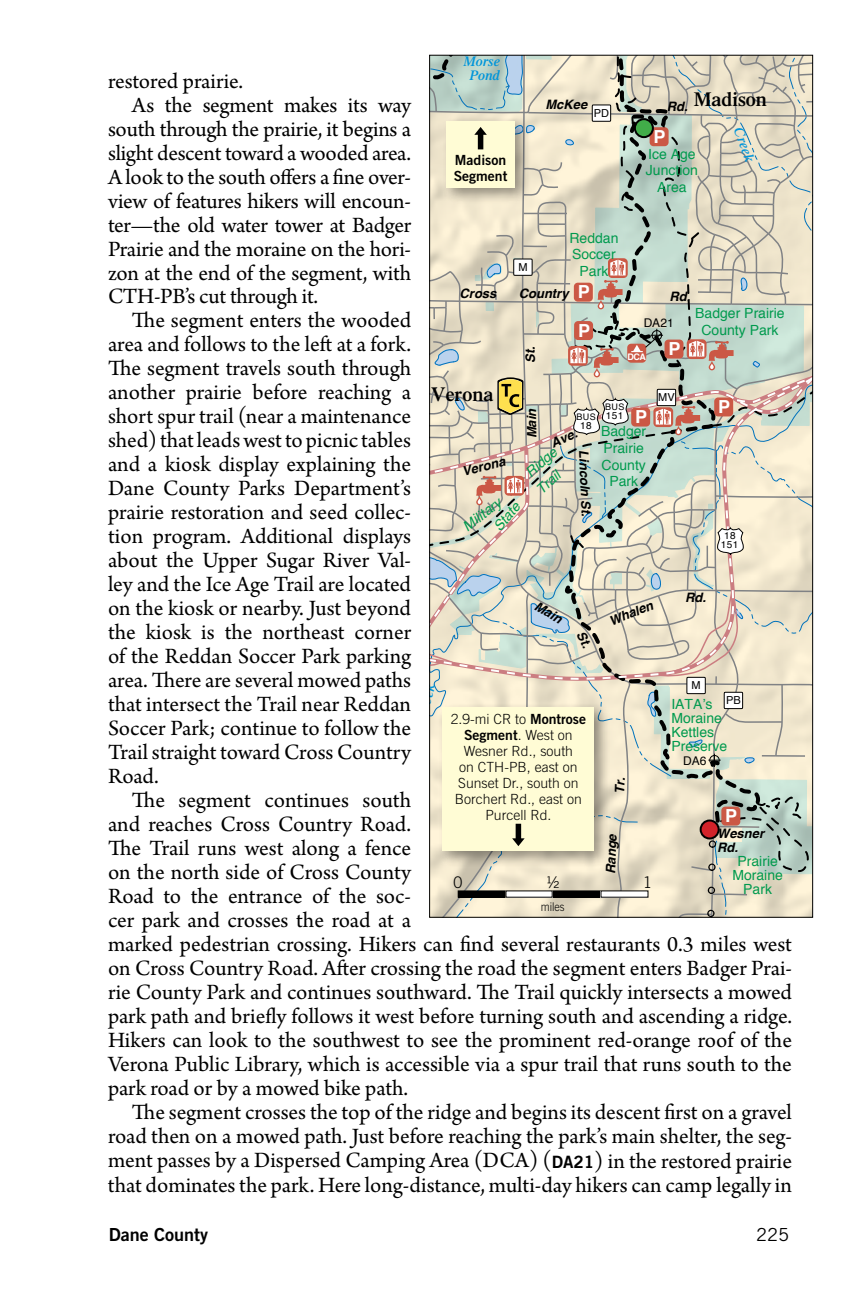
<style>
.page{position:relative;width:864px;height:1296px;background:#fff}
.page>*{position:absolute;margin:0;border:0;box-sizing:border-box;transform-origin:0 0}
.t1{font:23px "Arno Pro";letter-spacing:-.005em;color:#000}
.t2{font:600 20px "Times";color:#000}
.t3{font:18px "Trade Gothic Bold Two";color:#000}
.t4{font:700 18px "Helvetica";color:#fff}
.t5{font:18px "Trade Gothic";color:#000}
.t6{font:300 16px "Trade Gothic";color:#000}
.t7{font:14px/16.8px "Helvetica";color:#009a4e;text-align:center}
.t8{font:300 14px/16px "Trade Gothic";color:#000;text-align:center}
.t9{font:14px/16px "Trade Gothic Bold Two";color:#000}
.t10{font:italic 14px "Helvetica";color:#009a4e}
.t11{font:italic 600 14px/14px "Times";color:#0095da;text-align:center}
.t12{font:italic 700 13px/14px "Helvetica";color:#000}
.t13{font:12px "Helvetica";color:#000}
.t14{font:300 12px "Trade Gothic";color:#000;scale:.9 1}
.t15{font:11px "Helvetica";color:#000}
.t16{font:10px/9.2px "Helvetica";letter-spacing:.04em;color:#000;text-align:center}
.t17{font:9px "Helvetica";letter-spacing:.04em;color:#000}
.t18{font:700 9px "Helvetica";color:#fff}
.s1{font-family:"Trade Gothic Bold Two";font-size:17px}
.s2{font-family:"Trade Gothic Bold Two";font-weight:400}
.s3{font-family:"Trade Gothic";font-weight:300}
</style>
<div class="page">
<svg style="left:429px;top:55px;width:384px;height:862px;background:#d8d3bf"></svg>
<p class="t11" style="left:463px;top:54px;width:38px">Morse<br>Pond</p>
<p class="t1" style="left:108px;top:68px;width:137px">restored prairie.</p>
<p class="t1" style="left:132px;top:92px;width:281px">As the segment makes its way</p>
<p class="t1" style="left:108px;top:116px;width:305px">south through the prairie, it begins a</p>
<p class="t1" style="left:108px;top:140px;width:305px">slight descent toward a wooded area.</p>
<p class="t1" style="left:108px;top:164px;width:305px">A look to the south offers a fine over-</p>
<p class="t1" style="left:108px;top:188px;width:305px">view of features hikers will encoun-</p>
<p class="t1" style="left:108px;top:211px;width:305px">ter—the old water tower at Badger</p>
<p class="t1" style="left:108px;top:235px;width:305px">Prairie and the moraine on the hori-</p>
<p class="t1" style="left:108px;top:259px;width:305px">zon at the end of the segment, with</p>
<p class="t1" style="left:108px;top:283px;width:212px">CTH-PB’s cut through it.</p>
<p class="t1" style="left:132px;top:307px;width:281px">The segment enters the wooded</p>
<p class="t1" style="left:108px;top:331px;width:305px">area and follows to the left at a fork.</p>
<p class="t1" style="left:108px;top:355px;width:305px">The segment travels south through</p>
<p class="t1" style="left:108px;top:379px;width:305px">another prairie before reaching a</p>
<p class="t1" style="left:108px;top:403px;width:305px">short spur trail (near a maintenance</p>
<p class="t1" style="left:108px;top:427px;width:305px">shed) that leads west to picnic tables</p>
<p class="t1" style="left:108px;top:451px;width:305px">and a kiosk display explaining the</p>
<p class="t1" style="left:108px;top:475px;width:305px">Dane County Parks Department’s</p>
<p class="t1" style="left:108px;top:499px;width:305px">prairie restoration and seed collec-</p>
<p class="t1" style="left:108px;top:523px;width:305px">tion program. Additional displays</p>
<p class="t1" style="left:108px;top:547px;width:305px">about the Upper Sugar River Val-</p>
<p class="t1" style="left:108px;top:571px;width:305px">ley and the Ice Age Trail are located</p>
<p class="t1" style="left:108px;top:595px;width:305px">on the kiosk or nearby. Just beyond</p>
<p class="t1" style="left:108px;top:619px;width:305px">the kiosk is the northeast corner</p>
<p class="t1" style="left:108px;top:643px;width:305px">of the Reddan Soccer Park parking</p>
<p class="t1" style="left:108px;top:667px;width:305px">area. There are several mowed paths</p>
<p class="t1" style="left:108px;top:691px;width:305px">that intersect the Trail near Reddan</p>
<p class="t1" style="left:108px;top:715px;width:305px">Soccer Park; continue to follow the</p>
<p class="t1" style="left:108px;top:739px;width:305px">Trail straight toward Cross Country</p>
<p class="t1" style="left:108px;top:763px;width:52px">Road.</p>
<p class="t1" style="left:132px;top:787px;width:281px">The segment continues south</p>
<p class="t1" style="left:108px;top:811px;width:305px">and reaches Cross Country Road.</p>
<p class="t1" style="left:108px;top:835px;width:305px">The Trail runs west along a fence</p>
<p class="t1" style="left:108px;top:859px;width:305px">on the north side of Cross County</p>
<p class="t1" style="left:108px;top:883px;width:305px">Road to the entrance of the soc-</p>
<p class="t1" style="left:108px;top:907px;width:305px">cer park and crosses the road at a</p>
<p class="t1" style="left:108px;top:931px;width:686px">marked pedestrian crossing. Hikers can find several restaurants 0.3 miles west</p>
<p class="t1" style="left:108px;top:955px;width:685px">on Cross Country Road. After crossing the road the segment enters Badger Prai-</p>
<p class="t1" style="left:108px;top:979px;width:686px">rie County Park and continues southward. The Trail quickly intersects a mowed</p>
<p class="t1" style="left:108px;top:1003px;width:686px">park path and briefly follows it west before turning south and ascending a ridge.</p>
<p class="t1" style="left:108px;top:1027px;width:686px">Hikers can look to the southwest to see the prominent red-orange roof of the</p>
<p class="t1" style="left:108px;top:1051px;width:685px">Verona Public Library, which is accessible via a spur trail that runs south to the</p>
<p class="t1" style="left:108px;top:1075px;width:302px">park road or by a mowed bike path.</p>
<p class="t1" style="left:132px;top:1099px;width:661px">The segment crosses the top of the ridge and begins its descent first on a gravel</p>
<p class="t1" style="left:108px;top:1123px;width:685px">road then on a mowed path. Just before reaching the park’s main shelter, the seg-</p>
<p class="t1" style="left:108px;top:1147px;width:686px">ment passes by a Dispersed Camping Area (DCA) (<span class="s1">DA21</span>) in the restored prairie</p>
<p class="t1" style="left:108px;top:1172px;width:685px">that dominates the park. Here long-distance, multi-day hikers can camp legally in</p>
<p class="t2" style="left:694px;top:87px;width:75px">Madison</p>
<p class="t12" style="left:545px;top:98px;width:43px">McKee</p>
<p class="t12" style="left:667px;top:100px;width:22px">Rd.</p>
<p class="t15" style="left:594px;top:104px;width:17px">PD</p>
<p class="t11" style="left:745px;top:125px;width:37px;rotate:69deg">Creek</p>
<p class="t4" style="left:654px;top:122px;width:14px">P</p>
<p class="t7" style="left:646px;top:146px;width:54px">Ice Age<br>Junction<br>Area</p>
<p class="t9" style="left:454px;top:152px;width:55px">Madison<br>Segment</p>
<p class="t7" style="left:569px;top:230px;width:51px">Reddan<br>Soccer<br>Park</p>
<p class="t15" style="left:518px;top:258px;width:11px">M</p>
<p class="t4" style="left:578px;top:277px;width:14px">P</p>
<p class="t12" style="left:519px;top:287px;width:51px">Country</p>
<p class="t12" style="left:460px;top:287px;width:38px">Cross</p>
<p class="t12" style="left:669px;top:289px;width:22px">Rd.</p>
<p class="t7" style="left:695px;top:306px;width:91px">Badger Prairie<br>County Park</p>
<p class="t13" style="left:644px;top:313px;width:32px">DA21</p>
<p class="t4" style="left:578px;top:316px;width:14px">P</p>
<p class="t4" style="left:668px;top:334px;width:14px">P</p>
<p class="t18" style="left:627px;top:350px;width:20px">DCA</p>
<p class="t2" style="left:431px;top:382px;width:64px">Verona</p>
<p class="t15" style="left:658px;top:389px;width:18px">MV</p>
<p class="t4" style="left:718px;top:392px;width:14px">P</p>
<p class="t17" style="left:605px;top:400px;width:21px">BUS</p>
<p class="t16" style="left:606px;top:411px;width:19px">151</p>
<p class="t12" style="left:525px;top:438px;width:32px;rotate:-90deg">Main</p>
<p class="t4" style="left:635px;top:402px;width:14px">P</p>
<p class="t17" style="left:577px;top:409px;width:21px">BUS</p>
<p class="t16" style="left:580px;top:421px;width:13px">18</p>
<p class="t7" style="left:601px;top:423px;width:47px">Badger<br>Prairie<br>County<br>Park</p>
<p class="t12" style="left:549px;top:437px;width:29px;rotate:-23deg">Ave.</p>
<p class="t10" style="left:520px;top:466px;width:38px;rotate:-41deg">Ridge</p>
<p class="t12" style="left:591px;top:450px;width:68px;rotate:88deg">Lincoln St.</p>
<p class="t12" style="left:461px;top:465px;width:46px;rotate:-14deg">Verona</p>
<p class="t10" style="left:531px;top:483px;width:29px;rotate:-43deg">Trail</p>
<p class="t10" style="left:458px;top:519px;width:46px;rotate:-38deg">Military</p>
<p class="t10" style="left:488px;top:522px;width:34px;rotate:-50deg">State</p>
<p class="t16" style="left:721px;top:531px;width:19px">18<br>151</p>
<p class="t12" style="left:685px;top:591px;width:22px">Rd.</p>
<p class="t12" style="left:539px;top:599px;width:31px;rotate:30deg">Main</p>
<p class="t12" style="left:607px;top:615px;width:48px;rotate:-22deg">Whalen</p>
<p class="t16" style="left:308px;top:615px;width:19px">18<br>151</p>
<p class="t15" style="left:692px;top:677px;width:11px">M</p>
<p class="t15" style="left:726px;top:692px;width:16px">PB</p>
<p class="t7" style="left:671px;top:698px;width:58px;line-height:14px;text-align:left">IATA’s<br>Moraine<br>Kettles<br>Preserve</p>
<p class="t8" style="left:451px;top:711px;width:137px">2.9-mi CR to <span class="s2">Montrose</span></p>
<p class="t9" style="left:464px;top:727px;width:110px">Segment<span class="s3">. West on</span></p>
<p class="t8" style="left:455px;top:743px;width:128px">Wesner Rd., south on CTH-PB, east on<br>Sunset Dr., south on<br>Borchert Rd., east on<br>Purcell Rd.</p>
<p class="t13" style="left:683px;top:751px;width:25px">DA6</p>
<p class="t4" style="left:725px;top:801px;width:14px">P</p>
<p class="t12" style="left:717px;top:827px;width:48px">Wesner<br>Rd.</p>
<p class="t12" style="left:604px;top:874px;width:41px;rotate:-88deg">Range</p>
<p class="t13" style="left:376px;top:835px;width:15px">69</p>
<p class="t7" style="left:732px;top:854px;width:52px;line-height:14px">Prairie<br>Moraine<br>Park</p>
<p class="t6" style="left:453px;top:873px;width:10px">0</p>
<p class="t6" style="left:643px;top:873px;width:10px">1</p>
<p class="t14" style="left:541px;top:900px;width:28px">miles</p>
<p class="t6" style="left:546px;top:873px;width:15px">½</p>
<p class="t15" style="left:700px;top:1038px;width:16px">PB</p>
<p class="t3" style="left:109px;top:1224px;width:101px">Dane County</p>
<p class="t5" style="left:756px;top:1224px;width:34px">225</p>
</div>
